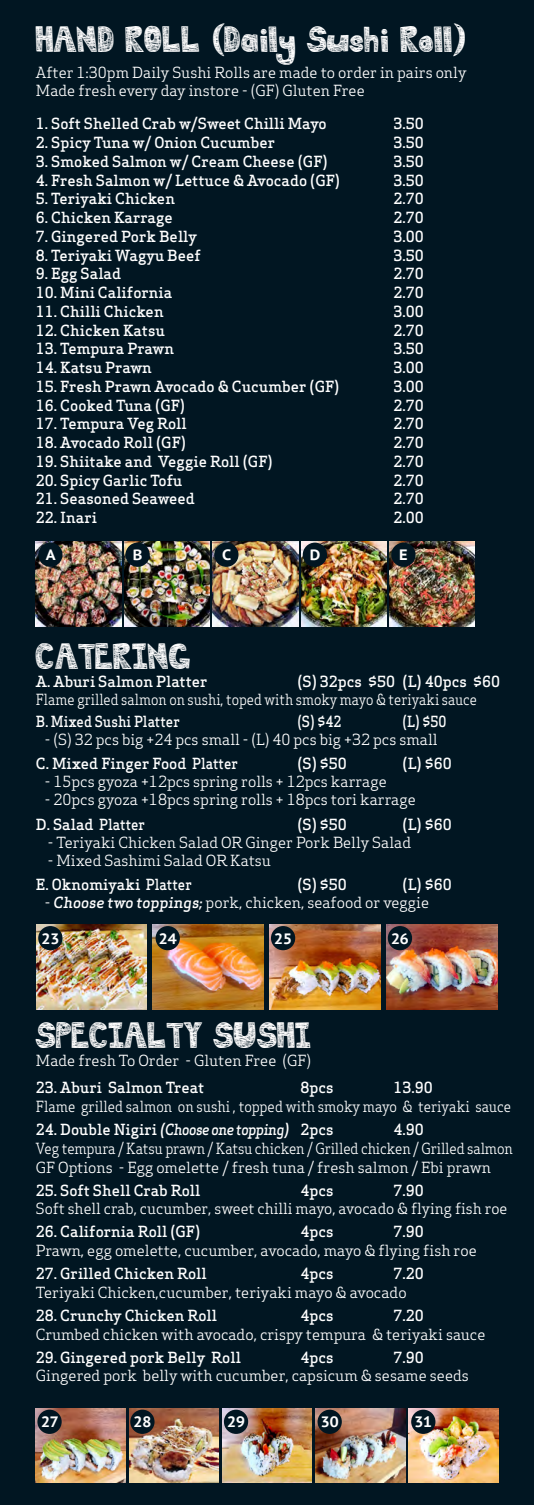
<style>
.page{position:relative;width:534px;height:1505px;background:#fff}
.page>*{position:absolute;margin:0;border:0;box-sizing:border-box;transform-origin:0 0}
.t1{font:700 21.75px "DJBMESSINMYHEAD";color:#fff}
.t2{font:500 15px "Apex Serif";color:#fff}
.t3{font:15px/18px "Apex Serif";color:#fff}
.t4{font:15px/18.8px "Apex Serif";color:#fff;scale:.9 1}
.t5{font:15px "Apex Serif";color:#fff;scale:.91 1}
.t6{font:15px "Apex Serif";color:#fff;scale:.89 1}
.t7{font:500 15px "Apex Serif";color:#fff;scale:.89 1}
.t8{font:700 15px "PT Sans Caption";color:#fff}
.s1{font-weight:500;font-style:italic}
.s2{font-style:italic}
</style>
<div class="page">
<div style="left:0;top:0;width:533px;height:1505px;background:#011622"></div>
<img style="left:36px;top:541px;width:85px;height:85px">
<img style="left:36px;top:924px;width:111px;height:85px">
<img style="left:153px;top:924px;width:110px;height:85px">
<img style="left:269px;top:924px;width:111px;height:85px">
<img style="left:386px;top:924px;width:110px;height:85px">
<div style="left:38px;top:543px;width:24px;height:24px;background:#011622;border-radius:50%"></div>
<img style="left:124px;top:541px;width:85px;height:85px">
<div style="left:125px;top:543px;width:25px;height:24px;background:#011622;border-radius:50%"></div>
<img style="left:212px;top:541px;width:86px;height:85px">
<div style="left:214px;top:543px;width:24px;height:24px;background:#011622;border-radius:50%"></div>
<div style="left:38px;top:926px;width:24px;height:24px;background:#011622;border-radius:50%"></div>
<div style="left:155px;top:926px;width:25px;height:24px;background:#011622;border-radius:50%"></div>
<div style="left:271px;top:926px;width:24px;height:24px;background:#011622;border-radius:50%"></div>
<div style="left:387px;top:926px;width:24px;height:24px;background:#011622;border-radius:50%"></div>
<img style="left:301px;top:541px;width:85px;height:85px">
<div style="left:302px;top:543px;width:24px;height:24px;background:#011622;border-radius:50%"></div>
<img style="left:389px;top:541px;width:85px;height:85px">
<div style="left:391px;top:543px;width:24px;height:24px;background:#011622;border-radius:50%"></div>
<img style="left:36px;top:1408px;width:89px;height:75px">
<img style="left:129px;top:1408px;width:89px;height:75px">
<img style="left:222px;top:1408px;width:89px;height:75px">
<img style="left:315px;top:1408px;width:89px;height:75px">
<img style="left:408px;top:1408px;width:90px;height:75px">
<div style="left:37px;top:1410px;width:25px;height:24px;background:#011622;border-radius:50%"></div>
<div style="left:130px;top:1410px;width:24px;height:24px;background:#011622;border-radius:50%"></div>
<div style="left:224px;top:1410px;width:24px;height:24px;background:#011622;border-radius:50%"></div>
<div style="left:317px;top:1410px;width:24px;height:24px;background:#011622;border-radius:50%"></div>
<div style="left:410px;top:1410px;width:25px;height:24px;background:#011622;border-radius:50%"></div>
<h1 class="t1" style="left:36px;top:31px;width:431px">HAND ROLL (Daily Sushi Roll)</h1>
<p class="t3" style="left:36px;top:64px;width:431px">After 1:30pm Daily Sushi Rolls are made to order in pairs only<br>Made fresh every day instore - (GF) Gluten Free</p>
<p class="t2" style="left:36px;top:114px;width:292px">1. Soft Shelled Crab w/Sweet Chilli Mayo</p>
<p class="t2" style="left:393px;top:114px;width:32px">3.50</p>
<p class="t2" style="left:36px;top:133px;width:240px">2. Spicy Tuna w/ Onion Cucumber</p>
<p class="t2" style="left:393px;top:133px;width:32px">3.50</p>
<p class="t2" style="left:36px;top:152px;width:293px">3. Smoked Salmon w/ Cream Cheese (GF)</p>
<p class="t2" style="left:393px;top:152px;width:32px">3.50</p>
<p class="t2" style="left:36px;top:170px;width:305px">4. Fresh Salmon w/ Lettuce &amp; Avocado (GF)</p>
<p class="t2" style="left:393px;top:170px;width:32px">3.50</p>
<p class="t2" style="left:36px;top:189px;width:140px">5. Teriyaki Chicken</p>
<p class="t2" style="left:393px;top:189px;width:32px">2.70</p>
<p class="t2" style="left:36px;top:208px;width:138px">6. Chicken Karrage</p>
<p class="t2" style="left:393px;top:208px;width:32px">2.70</p>
<p class="t2" style="left:36px;top:227px;width:162px">7. Gingered Pork Belly</p>
<p class="t2" style="left:393px;top:227px;width:32px">3.00</p>
<p class="t2" style="left:36px;top:245px;width:166px">8. Teriyaki Wagyu Beef</p>
<p class="t2" style="left:393px;top:245px;width:32px">3.50</p>
<p class="t2" style="left:36px;top:264px;width:87px">9. Egg Salad</p>
<p class="t2" style="left:393px;top:264px;width:32px">2.70</p>
<p class="t2" style="left:36px;top:283px;width:138px">10. Mini California</p>
<p class="t2" style="left:393px;top:283px;width:32px">2.70</p>
<p class="t2" style="left:36px;top:302px;width:129px">11. Chilli Chicken</p>
<p class="t2" style="left:393px;top:302px;width:32px">3.00</p>
<p class="t2" style="left:36px;top:320px;width:130px">12. Chicken Katsu</p>
<p class="t2" style="left:393px;top:320px;width:32px">2.70</p>
<p class="t2" style="left:36px;top:339px;width:139px">13. Tempura Prawn</p>
<p class="t2" style="left:393px;top:339px;width:32px">3.50</p>
<p class="t2" style="left:36px;top:358px;width:117px">14. Katsu Prawn</p>
<p class="t2" style="left:393px;top:358px;width:32px">3.00</p>
<p class="t2" style="left:36px;top:377px;width:304px">15. Fresh Prawn Avocado &amp; Cucumber (GF)</p>
<p class="t2" style="left:393px;top:377px;width:32px">3.00</p>
<p class="t2" style="left:36px;top:395px;width:150px">16. Cooked Tuna (GF)</p>
<p class="t2" style="left:393px;top:395px;width:32px">2.70</p>
<p class="t2" style="left:36px;top:414px;width:152px">17. Tempura Veg Roll</p>
<p class="t2" style="left:393px;top:414px;width:32px">2.70</p>
<p class="t2" style="left:36px;top:433px;width:151px">18. Avocado Roll (GF)</p>
<p class="t2" style="left:393px;top:433px;width:32px">2.70</p>
<p class="t2" style="left:36px;top:452px;width:238px">19. Shiitake and Veggie Roll (GF)</p>
<p class="t2" style="left:393px;top:452px;width:32px">2.70</p>
<p class="t2" style="left:36px;top:470px;width:148px">20. Spicy Garlic Tofu</p>
<p class="t2" style="left:393px;top:470px;width:32px">2.70</p>
<p class="t2" style="left:36px;top:489px;width:160px">21. Seasoned Seaweed</p>
<p class="t2" style="left:393px;top:489px;width:32px">2.70</p>
<p class="t2" style="left:36px;top:508px;width:63px">22. Inari</p>
<p class="t2" style="left:393px;top:508px;width:32px">2.00</p>
<p class="t8" style="left:46px;top:545px;width:11px">A</p>
<p class="t8" style="left:133px;top:545px;width:11px">B</p>
<p class="t8" style="left:222px;top:545px;width:11px">C</p>
<p class="t8" style="left:309px;top:545px;width:12px">D</p>
<p class="t8" style="left:398px;top:545px;width:10px">E</p>
<h1 class="t1" style="left:36px;top:648px;width:156px">CATERING</h1>
<p class="t2" style="left:36px;top:671px;width:173px">A. Aburi Salmon Platter</p>
<p class="t2" style="left:297px;top:671px;width:204px">(S) 32pcs $50 (L) 40pcs $60</p>
<p class="t6" style="left:36px;top:690px;width:496px">Flame grilled salmon on sushi, toped with smoky mayo &amp; teriyaki sauce</p>
<p class="t7" style="left:36px;top:712px;width:163px">B. Mixed Sushi Platter</p>
<p class="t7" style="left:297px;top:712px;width:51px">(S) $42</p>
<p class="t7" style="left:402px;top:712px;width:51px">(L) $50</p>
<p class="t3" style="left:45px;top:730px;width:394px">- (S) 32 pcs big +24 pcs small - (L) 40 pcs big +32 pcs small</p>
<p class="t2" style="left:36px;top:754px;width:203px">C. Mixed Finger Food Platter</p>
<p class="t2" style="left:297px;top:754px;width:51px">(S) $50</p>
<p class="t2" style="left:402px;top:754px;width:51px">(L) $60</p>
<p class="t3" style="left:45px;top:773px;width:343px">- 15pcs gyoza +12pcs spring rolls + 12pcs karrage</p>
<p class="t3" style="left:45px;top:791px;width:372px">- 20pcs gyoza +18pcs spring rolls + 18pcs tori karrage</p>
<p class="t2" style="left:36px;top:814px;width:111px">D. Salad Platter</p>
<p class="t2" style="left:297px;top:814px;width:51px">(S) $50</p>
<p class="t2" style="left:402px;top:814px;width:51px">(L) $60</p>
<p class="t3" style="left:48px;top:833px;width:364px">- Teriyaki Chicken Salad OR Ginger Pork Belly Salad</p>
<p class="t3" style="left:48px;top:851px;width:224px">- Mixed Sashimi Salad OR Katsu</p>
<p class="t2" style="left:36px;top:875px;width:157px">E. Oknomiyaki Platter</p>
<p class="t2" style="left:297px;top:875px;width:51px">(S) $50</p>
<p class="t2" style="left:402px;top:875px;width:51px">(L) $60</p>
<p class="t3" style="left:45px;top:893px;width:385px">- <span class="s1">Choose two toppings;</span> pork, chicken, seafood or veggie</p>
<p class="t8" style="left:41px;top:928px;width:19px">23</p>
<p class="t8" style="left:159px;top:928px;width:19px">24</p>
<p class="t8" style="left:274px;top:928px;width:19px">25</p>
<p class="t8" style="left:390px;top:928px;width:19px">26</p>
<h1 class="t1" style="left:36px;top:1028px;width:276px">SPECIALTY SUSHI</h1>
<p class="t3" style="left:36px;top:1051px;width:276px">Made fresh To Order - Gluten Free (GF)</p>
<p class="t2" style="left:36px;top:1078px;width:169px">23. Aburi Salmon Treat</p>
<p class="t2" style="left:300px;top:1078px;width:35px">8pcs</p>
<p class="t2" style="left:393px;top:1078px;width:41px">13.90</p>
<p class="t5" style="left:36px;top:1097px;width:523px">Flame grilled salmon on sushi , topped with smoky mayo &amp; teriyaki sauce</p>
<p class="t2" style="left:36px;top:1120px;width:299px">24. Double Nigiri <span class="s2">(Choose one topping)</span> 2pcs</p>
<p class="t2" style="left:393px;top:1120px;width:32px">4.90</p>
<p class="t4" style="left:36px;top:1139px;width:531px">Veg tempura / Katsu prawn / Katsu chicken / Grilled chicken / Grilled salmon<br>GF Options - Egg omelette / fresh tuna / fresh salmon / Ebi prawn</p>
<p class="t2" style="left:36px;top:1180px;width:166px">25. Soft Shell Crab Roll</p>
<p class="t2" style="left:300px;top:1180px;width:35px">4pcs</p>
<p class="t2" style="left:393px;top:1180px;width:32px">7.90</p>
<p class="t3" style="left:36px;top:1200px;width:472px">Soft shell crab, cucumber, sweet chilli mayo, avocado &amp; flying fish roe</p>
<p class="t2" style="left:36px;top:1222px;width:165px">26. California Roll (GF)</p>
<p class="t2" style="left:300px;top:1222px;width:35px">4pcs</p>
<p class="t2" style="left:393px;top:1222px;width:32px">7.90</p>
<p class="t3" style="left:36px;top:1241px;width:442px">Prawn, egg omelette, cucumber, avocado, mayo &amp; flying fish roe</p>
<p class="t2" style="left:36px;top:1264px;width:172px">27. Grilled Chicken Roll</p>
<p class="t2" style="left:300px;top:1264px;width:35px">4pcs</p>
<p class="t2" style="left:393px;top:1264px;width:32px">7.20</p>
<p class="t3" style="left:36px;top:1283px;width:372px">Teriyaki Chicken,cucumber, teriyaki mayo &amp; avocado</p>
<p class="t2" style="left:36px;top:1305px;width:182px">28. Crunchy Chicken Roll</p>
<p class="t2" style="left:300px;top:1305px;width:35px">4pcs</p>
<p class="t2" style="left:393px;top:1305px;width:32px">7.20</p>
<p class="t3" style="left:36px;top:1325px;width:450px">Crumbed chicken with avocado, crispy tempura &amp; teriyaki sauce</p>
<p class="t2" style="left:36px;top:1347px;width:206px">29. Gingered pork Belly Roll</p>
<p class="t2" style="left:300px;top:1347px;width:35px">4pcs</p>
<p class="t2" style="left:393px;top:1347px;width:32px">7.90</p>
<p class="t3" style="left:36px;top:1367px;width:434px">Gingered pork belly with cucumber, capsicum &amp; sesame seeds</p>
<p class="t8" style="left:41px;top:1412px;width:19px">27</p>
<p class="t8" style="left:133px;top:1412px;width:19px">28</p>
<p class="t8" style="left:227px;top:1412px;width:19px">29</p>
<p class="t8" style="left:320px;top:1412px;width:19px">30</p>
<p class="t8" style="left:414px;top:1412px;width:19px">31</p>
</div>
